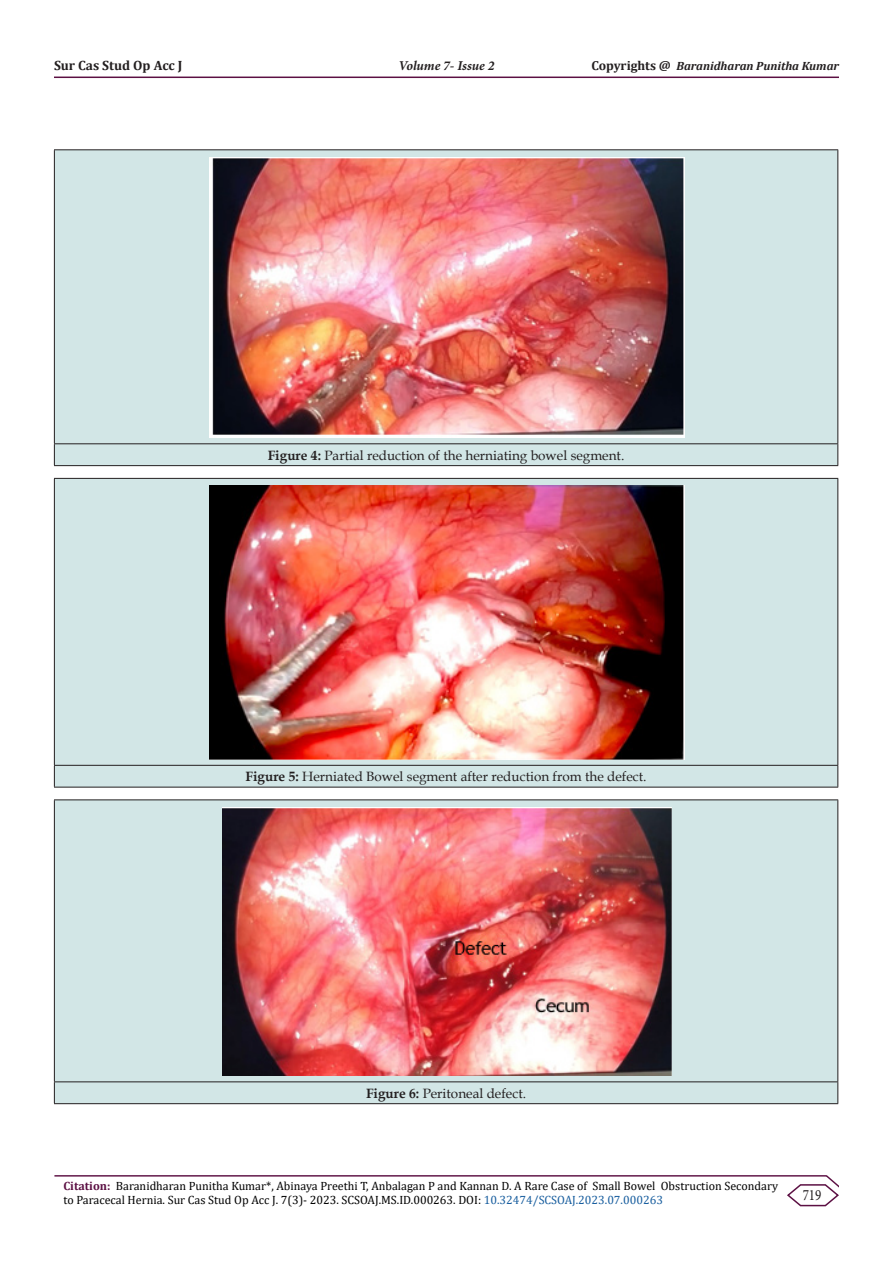
<style>
.page{position:relative;width:893px;height:1263px;background:#fff}
.page>*{position:absolute;margin:0;border:0;box-sizing:border-box;transform-origin:0 0}
.t1{font:15.75px "Minion Pro";color:#231f20;scale:.83 1}
.t2{font:13.5px "Book Antiqua";color:#231f20}
.t3{font:700 13.5px "Cambria";color:#231f20}
.t4{font:italic 700 13.5px "Minion Pro";letter-spacing:-.005em;color:#231f20}
.t5{font:12px/14.4px "Cambria";color:#000}
.t6{font:italic 700 12px "Cambria";color:#231f20}
.s1{font-style:normal;font-size:13.05px}
.s2{font-weight:700}
.s3{font-weight:700;color:#5c1043}
.s4{color:#175d9e}
</style>
<div class="page">
<hr style="left:54px;top:1175px;width:773px;height:1px;background:#5c1043">
<hr style="left:54px;top:77px;width:785px;height:1px;background:#5c1043">
<svg style="left:786px;top:1175px;width:53px;height:32px"></svg>
<svg style="left:55px;top:150px;width:782px;height:315px;background:#d4e6e6"></svg>
<hr style="left:54px;top:149px;width:784px;height:1px;background:#231f20">
<hr style="left:54px;top:150px;width:1px;height:293px;background:#231f20">
<hr style="left:837px;top:150px;width:1px;height:293px;background:#231f20">
<hr style="left:54px;top:443px;width:784px;height:1px;background:#231f20">
<svg style="left:54px;top:444px;width:1px;height:21px"></svg>
<svg style="left:837px;top:444px;width:1px;height:21px"></svg>
<hr style="left:54px;top:465px;width:784px;height:1px;background:#231f20">
<img style="left:210px;top:157px;width:474px;height:281px">
<div style="left:55px;top:479px;width:782px;height:308px;background:#d2e6e6"></div>
<hr style="left:54px;top:478px;width:784px;height:1px;background:#231f20">
<hr style="left:54px;top:479px;width:1px;height:286px;background:#231f20">
<hr style="left:837px;top:479px;width:1px;height:286px;background:#231f20">
<hr style="left:54px;top:765px;width:784px;height:1px;background:#231f20">
<svg style="left:54px;top:766px;width:1px;height:21px"></svg>
<svg style="left:837px;top:766px;width:1px;height:21px"></svg>
<hr style="left:54px;top:787px;width:784px;height:1px;background:#231f20">
<img style="left:209px;top:486px;width:476px;height:273px">
<div style="left:55px;top:800px;width:782px;height:303px;background:#d2e6e6"></div>
<hr style="left:54px;top:799px;width:784px;height:1px;background:#231f20">
<hr style="left:54px;top:800px;width:1px;height:281px;background:#231f20">
<hr style="left:837px;top:800px;width:1px;height:281px;background:#231f20">
<hr style="left:54px;top:1081px;width:784px;height:1px;background:#231f20">
<svg style="left:54px;top:1082px;width:1px;height:21px"></svg>
<svg style="left:837px;top:1082px;width:1px;height:21px"></svg>
<hr style="left:54px;top:1103px;width:784px;height:1px;background:#231f20">
<img style="left:222px;top:807px;width:449px;height:269px">
<p class="t3" style="left:54px;top:56px;width:130px">Sur Cas Stud Op Acc J</p>
<p class="t4" style="left:399px;top:56px;width:97px">Volume 7- Issue 2</p>
<p class="t6" style="left:591px;top:57px;width:249px"><span class="s1">Copyrights @</span> Baranidharan Punitha Kumar</p>
<p class="t2" style="left:268px;top:446px;width:358px"><span class="s2">Figure 4:</span> Partial reduction of the herniating bowel segment.</p>
<p class="t2" style="left:246px;top:767px;width:403px"><span class="s2">Figure 5:</span> Herniated Bowel segment after reduction from the defect.</p>
<p class="t2" style="left:366px;top:1084px;width:162px"><span class="s2">Figure 6:</span> Peritoneal defect.</p>
<p class="t5" style="left:63px;top:1178px;width:716px"><span class="s3">Citation:</span> Baranidharan Punitha Kumar*, Abinaya Preethi T, Anbalagan P and Kannan D. A Rare Case of Small Bowel Obstruction Secondary to Paracecal Hernia. Sur Cas Stud Op Acc J. 7(3)- 2023. SCSOAJ.MS.ID.000263. DOI: <span class="s4">10.32474/SCSOAJ.2023.07.000263</span></p>
<p class="t1" style="left:803px;top:1184px;width:24px">719</p>
</div>
